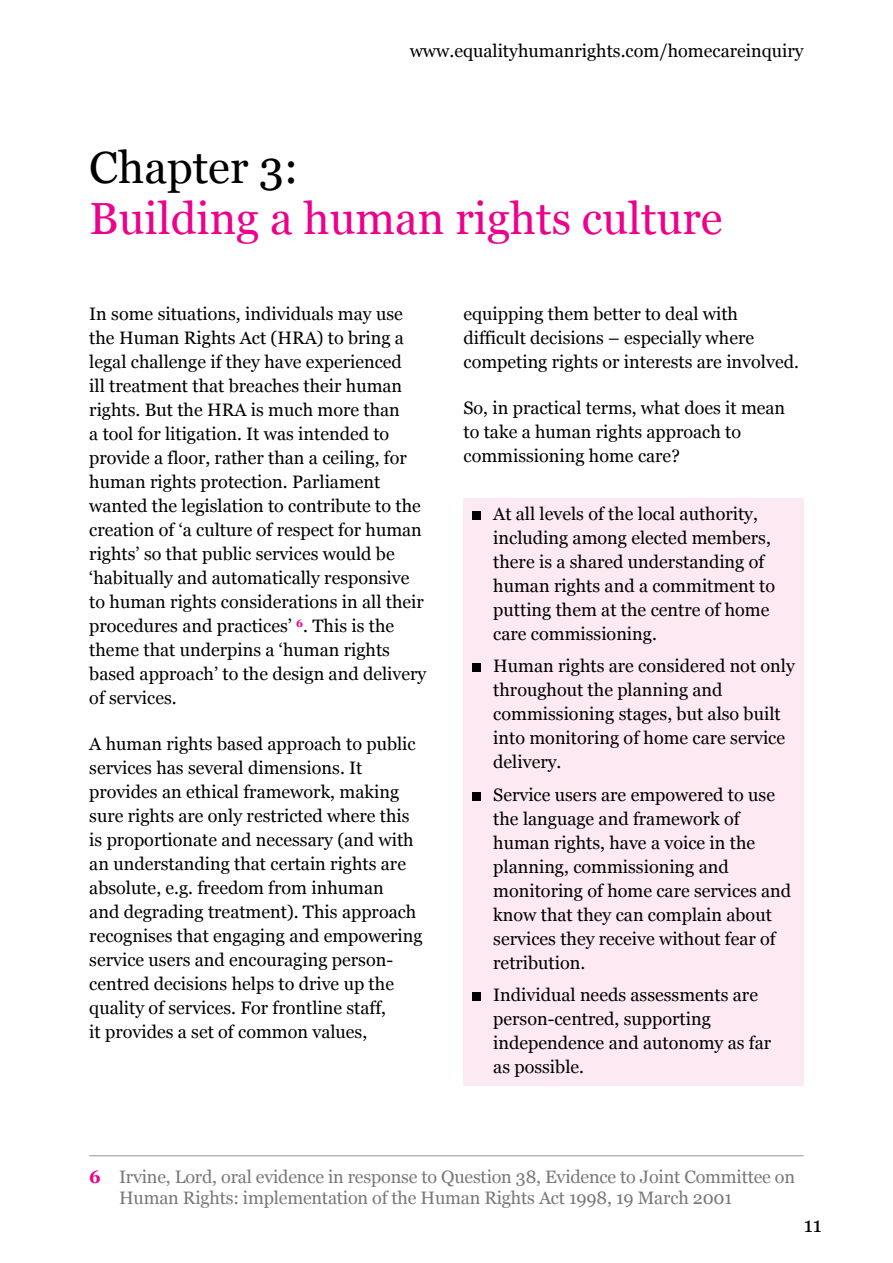
<style>
.page{position:relative;width:893px;height:1263px;background:#fff}
.page>*{position:absolute;margin:0;border:0;box-sizing:border-box;transform-origin:0 0}
.t1{font:45px "Georgia";color:#ec008c}
.t2{font:45px "Georgia";color:#000}
.t3{font:21px "Georgia";color:#000}
.t4{font:18px/24px "Georgia";color:#000}
.t5{font:18px/21px "Georgia";letter-spacing:-.01em;color:#77787b}
.s1{font-weight:700;color:#ec008c}
</style>
<div class="page">
<div style="left:463px;top:498px;width:341px;height:588px;background:#fce9f1"></div>
<div style="left:472px;top:511px;width:9px;height:9px;background:#000"></div>
<div style="left:472px;top:663px;width:9px;height:9px;background:#000"></div>
<div style="left:472px;top:792px;width:9px;height:9px;background:#000"></div>
<div style="left:472px;top:992px;width:9px;height:9px;background:#000"></div>
<hr style="left:89px;top:1155px;width:715px;height:1px;background:#939598">
<p class="t4" style="left:410px;top:39px;width:395px">www.equalityhumanrights.com/homecareinquiry</p>
<h1 class="t2" style="left:89px;top:140px;width:210px">Chapter 3:</h1>
<h1 class="t1" style="left:89px;top:191px;width:635px">Building a human rights culture</h1>
<p class="t4" style="left:89px;top:303px;width:339px">In some situations, individuals may use the Human Rights Act (HRA) to bring a legal challenge if they have experienced<br>ill treatment that breaches their human rights. But the HRA is much more than<br>a tool for litigation. It was intended to provide a floor, rather than a ceiling, for human rights protection. Parliament wanted the legislation to contribute to the creation of ‘a culture of respect for human rights’ so that public services would be ‘habitually and automatically responsive to human rights considerations in all their procedures and practices’ <sup>6</sup>. This is the theme that underpins a ‘human rights based approach’ to the design and delivery of services.</p>
<p class="t4" style="left:89px;top:732px;width:335px">A human rights based approach to public services has several dimensions. It provides an ethical framework, making sure rights are only restricted where this is proportionate and necessary (and with an understanding that certain rights are absolute, e.g. freedom from inhuman<br>and degrading treatment). This approach recognises that engaging and empowering service users and encouraging person&shy;centred decisions helps to drive up the quality of services. For frontline staff,<br>it provides a set of common values,</p>
<p class="t4" style="left:463px;top:302px;width:337px">equipping them better to deal with difficult decisions – especially where competing rights or interests are involved.</p>
<p class="t4" style="left:463px;top:396px;width:323px">So, in practical terms, what does it mean to take a human rights approach to commissioning home care?</p>
<p class="t4" style="left:493px;top:502px;width:283px">At all levels of the local authority, including among elected members, there is a shared understanding of human rights and a commitment to putting them at the centre of home care commissioning.</p>
<p class="t4" style="left:493px;top:654px;width:303px">Human rights are considered not only throughout the planning and commissioning stages, but also built into monitoring of home care service delivery.</p>
<p class="t4" style="left:493px;top:783px;width:299px">Service users are empowered to use the language and framework of human rights, have a voice in the planning, commissioning and monitoring of home care services and know that they can complain about services they receive without fear of retribution.</p>
<p class="t4" style="left:493px;top:983px;width:280px">Individual needs assessments are person-centred, supporting independence and autonomy as far as possible.</p>
<p class="t5" style="left:119px;top:1166px;width:677px;text-indent:-30px"><span class="s1">6</span> Irvine, Lord, oral evidence in response to Question 38, Evidence to Joint Committee on<br>Human Rights: implementation of the Human Rights Act 1998, 19 March 2001</p>
<p class="t3" style="left:804px;top:1212px;width:20px">11</p>
</div>
